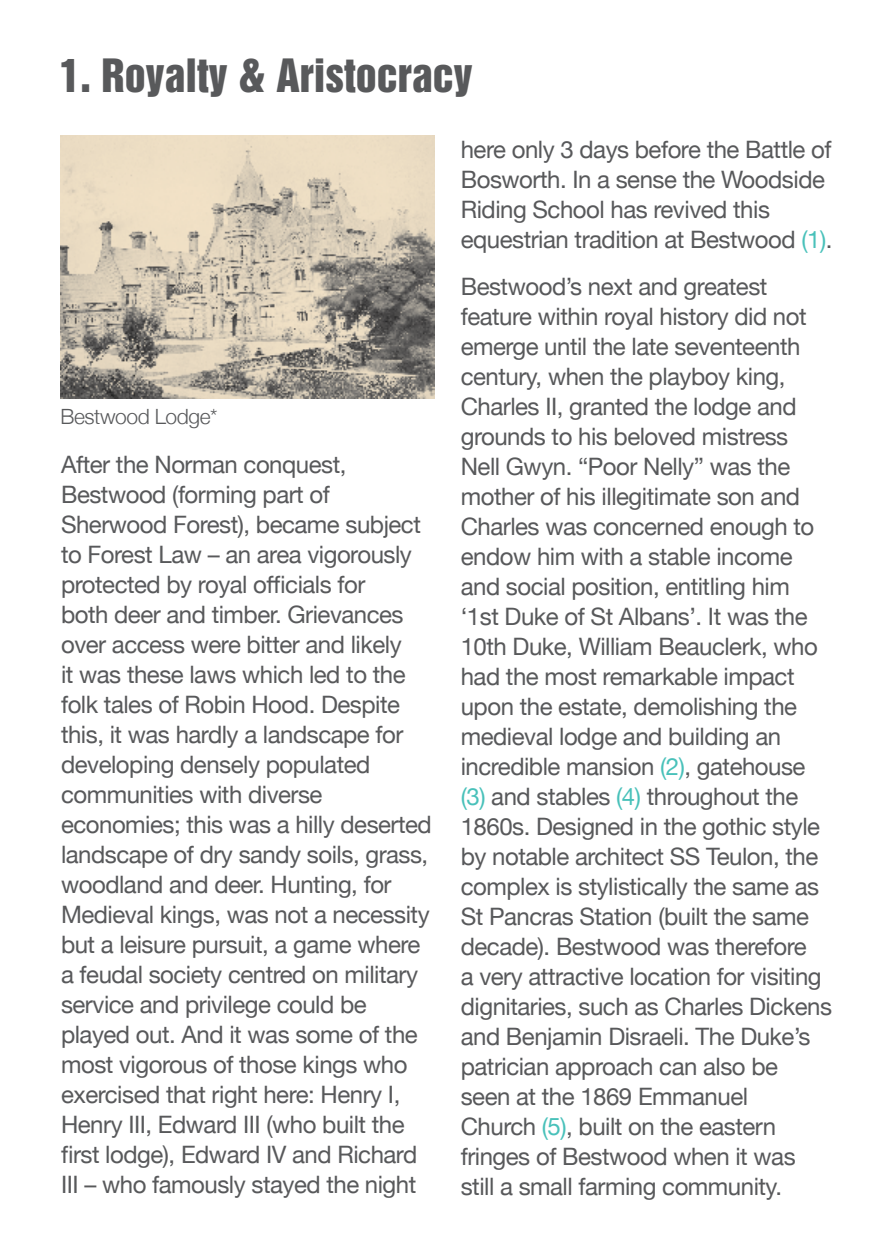
<style>
.page{position:relative;width:893px;height:1259px;background:#fff}
.page>*{position:absolute;margin:0;border:0;box-sizing:border-box;transform-origin:0 0}
.t1{font:42px "Helvetica Inserat";color:#58595b}
.t2{font:24px/30px "Helvetica Neue";letter-spacing:-.02em;color:#58595b}
.t3{font:300 21px "Helvetica Neue";letter-spacing:-.02em;color:#58595b}
.s1{color:#49c1ba}
</style>
<div class="page">
<img style="left:61px;top:135px;width:374px;height:264px">
<h1 class="t1" style="left:60px;top:50px;width:414px">1. Royalty &amp; Aristocracy</h1>
<p class="t3" style="left:61px;top:400px;width:159px">Bestwood Lodge*</p>
<p class="t2" style="left:61px;top:450px;width:372px">After the Norman conquest,<br>Bestwood (forming part of<br>Sherwood Forest), became subject to Forest Law – an area vigorously protected by royal officials for<br>both deer and timber. Grievances over access were bitter and likely<br>it was these laws which led to the folk tales of Robin Hood. Despite this, it was hardly a landscape for developing densely populated communities with diverse economies; this was a hilly deserted landscape of dry sandy soils, grass, woodland and deer. Hunting, for<br>Medieval kings, was not a necessity but a leisure pursuit, a game where a feudal society centred on military service and privilege could be played out. And it was some of the most vigorous of those kings who exercised that right here: Henry I,<br>Henry III, Edward III (who built the first lodge), Edward IV and Richard<br>III – who famously stayed the night</p>
<p class="t2" style="left:461px;top:136px;width:373px">here only 3 days before the Battle of Bosworth. In a sense the Woodside Riding School has revived this equestrian tradition at Bestwood <span class="s1">(1)</span>.</p>
<p class="t2" style="left:461px;top:273px;width:373px">Bestwood’s next and greatest feature within royal history did not emerge until the late seventeenth century, when the playboy king, Charles II, granted the lodge and grounds to his beloved mistress Nell Gwyn. “Poor Nelly” was the mother of his illegitimate son and Charles was concerned enough to endow him with a stable income and social position, entitling him ‘1st Duke of St Albans’. It was the 10th Duke, William Beauclerk, who had the most remarkable impact upon the estate, demolishing the medieval lodge and building an incredible mansion <span class="s1">(2)</span>, gatehouse <span class="s1">(3)</span> and stables <span class="s1">(4)</span> throughout the 1860s. Designed in the gothic style by notable architect SS Teulon, the complex is stylistically the same as St Pancras Station (built the same decade). Bestwood was therefore<br>a very attractive location for visiting dignitaries, such as Charles Dickens and Benjamin Disraeli. The Duke’s patrician approach can also be seen at the 1869 Emmanuel<br>Church <span class="s1">(5)</span>, built on the eastern fringes of Bestwood when it was still a small farming community.</p>
</div>
